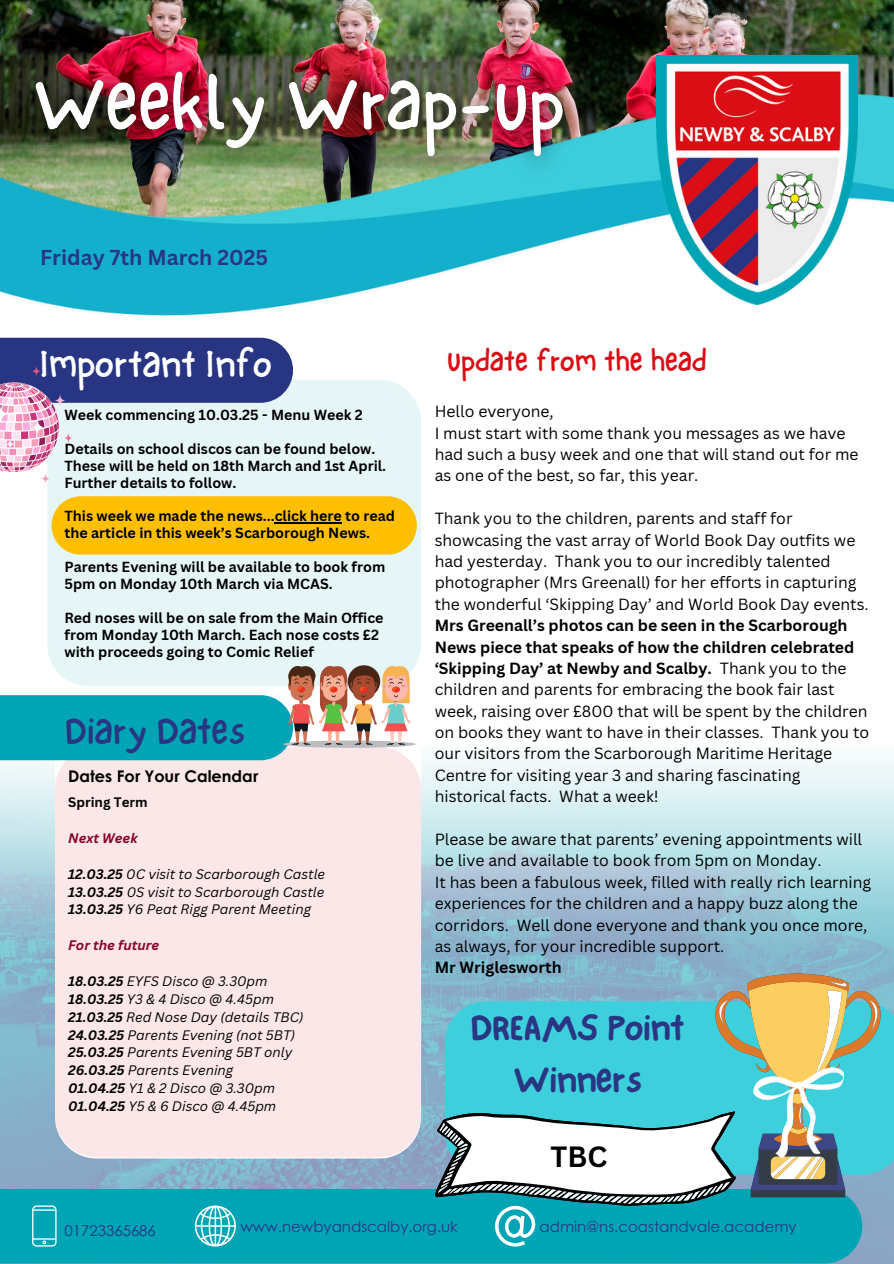
<style>
.page{position:relative;width:894px;height:1264px;background:#fff}
.page>*{position:absolute;margin:0;border:0;box-sizing:border-box;transform-origin:0 0}
.t1{font:39px "NF One Little Font Regular";color:#fff}
.t2{font:39px "NF One Little Font Regular";color:#2a3583}
.t3{font:37.5px/51.8px "NF One Little Font Bold";color:#2a3583;text-align:center}
.t4{font:30px "NF One Little Font Regular";color:#db0e16}
.t5{font:700 28.5px "Canva Sans";color:#000}
.t6{font:700 21px "Canva Sans";color:#2a3583}
.t7{font:700 16.2px "Century Gothic";color:#000}
.t8{font:15.75px/21.3px "Canva Sans";color:#000}
.t9{font:700 15.75px "Canva Sans";color:#000}
.t10{font:15px "Century Gothic";color:#2a3583}
.t11{font:700 14.25px/16.8px "Canva Sans";color:#000}
.t12{font:italic 13.35px "Canva Sans";color:#000}
.t13{font:italic 700 13.35px "Canva Sans";color:#87022e}
.t14{font:700 13.35px "Canva Sans";color:#000}
.s1{font-weight:700}
</style>
<div class="page">
<img style="left:0;top:0;width:893px;height:307px">
<img style="left:655px;top:56px;width:202px;height:248px">
<svg style="left:64px;top:307px;width:213px;height:9px;fill:#17b2cd"></svg>
<img style="left:0;top:757px;width:893px;height:475px">
<div style="left:47px;top:380px;width:373px;height:285px;background:#e6f6f7"></div>
<div style="left:55px;top:757px;width:366px;height:400px;background:#fbe7e8"></div>
<div style="left:0;top:1188px;width:861px;height:75px;background:#00a5b5"></div>
<svg style="left:32px;top:1205px;width:25px;height:41px"></svg>
<svg style="left:195px;top:1205px;width:41px;height:41px"></svg>
<svg style="left:435px;top:973px;width:451px;height:273px"></svg>
<svg style="left:40px;top:473px;width:11px;height:11px"></svg>
<svg style="left:0;top:338px;width:293px;height:134px;background:#9096bd"></svg>
<svg style="left:0;top:663px;width:415px;height:97px"></svg>
<div style="left:51px;top:496px;width:366px;height:58px;background:#febf00;border-radius:29px"></div>
<hr style="left:275px;top:522px;width:67px;height:1px;background:#000">
<img style="left:1px;top:39px;width:597px;height:154px">
<p class="t6" style="left:40px;top:243px;width:229px">Friday 7th March 2025</p>
<p class="t1" style="left:39px;top:340px;width:234px">Important Info</p>
<p class="t11" style="left:64px;top:406px;width:300px">Week commencing 10.03.25 - Menu Week 2</p>
<p class="t11" style="left:64px;top:440px;width:323px">Details on school discos can be found below.<br>These will be held on 18th March and 1st April.<br>Further details to follow.</p>
<p class="t11" style="left:64px;top:507px;width:332px">This week we made the news...click here to read the article in this week’s Scarborough News.</p>
<p class="t11" style="left:64px;top:558px;width:322px">Parents Evening will be available to book from<br>5pm on Monday 10th March via MCAS.</p>
<p class="t11" style="left:64px;top:609px;width:320px">Red noses will be on sale from the Main Office from Monday 10th March. Each nose costs £2 with proceeds going to Comic Relief</p>
<p class="t2" style="left:64px;top:707px;width:182px">Diary Dates</p>
<p class="t7" style="left:68px;top:764px;width:191px">Dates For Your Calendar</p>
<h3 class="t14" style="left:68px;top:793px;width:81px">Spring Term</h3>
<p class="t13" style="left:68px;top:828px;width:71px">Next Week</p>
<p class="t12" style="left:68px;top:864px;width:258px"><span class="s1">12.03.25</span> 0C visit to Scarborough Castle</p>
<p class="t12" style="left:68px;top:882px;width:258px"><span class="s1">13.03.25</span> 0S visit to Scarborough Castle</p>
<p class="t12" style="left:68px;top:900px;width:244px"><span class="s1">13.03.25</span> Y6 Peat Rigg Parent Meeting</p>
<p class="t13" style="left:68px;top:935px;width:92px">For the future</p>
<p class="t12" style="left:68px;top:971px;width:201px"><span class="s1">18.03.25</span> EYFS Disco @ 3.30pm</p>
<p class="t12" style="left:68px;top:989px;width:207px"><span class="s1">18.03.25</span> Y3 &amp; 4 Disco @ 4.45pm</p>
<p class="t12" style="left:68px;top:1007px;width:237px"><span class="s1">21.03.25</span> Red Nose Day (details TBC)</p>
<p class="t12" style="left:68px;top:1025px;width:228px"><span class="s1">24.03.25</span> Parents Evening (not 5BT)</p>
<p class="t12" style="left:68px;top:1043px;width:225px"><span class="s1">25.03.25</span> Parents Evening 5BT only</p>
<p class="t12" style="left:68px;top:1061px;width:166px"><span class="s1">26.03.25</span> Parents Evening</p>
<p class="t12" style="left:68px;top:1078px;width:208px"><span class="s1">01.04.25</span> Y1 &amp; 2 Disco @ 3.30pm</p>
<p class="t12" style="left:68px;top:1096px;width:209px"><span class="s1">01.04.25</span> Y5 &amp; 6 Disco @ 4.45pm</p>
<p class="t4" style="left:446px;top:343px;width:261px">Update from the head</p>
<h3 class="t8" style="left:434px;top:400px;width:120px">Hello everyone,</h3>
<p class="t8" style="left:434px;top:422px;width:425px">I must start with some thank you messages as we have had such a busy week and one that will stand out for me as one of the best, so far, this year.</p>
<h5 class="t8" style="left:434px;top:507px;width:436px">Thank you to the children, parents and staff for showcasing the vast array of World Book Day outfits we had yesterday. Thank you to our incredibly talented photographer (Mrs Greenall) for her efforts in capturing the wonderful ‘Skipping Day’ and World Book Day events.<br><span class="s1">Mrs Greenall’s photos can be seen in the Scarborough News piece that speaks of how the children celebrated ‘Skipping Day’ at Newby and Scalby.</span> Thank you to the children and parents for embracing the book fair last week, raising over £800 that will be spent by the children on books they want to have in their classes. Thank you to our visitors from the Scarborough Maritime Heritage Centre for visiting year 3 and sharing fascinating historical facts. What a week!</h5>
<p class="t8" style="left:434px;top:828px;width:429px">Please be aware that parents’ evening appointments will be live and available to book from 5pm on Monday.</p>
<p class="t8" style="left:434px;top:871px;width:438px">It has been a fabulous week, filled with really rich learning experiences for the children and a happy buzz along the corridors. Well done everyone and thank you once more, as always, for your incredible support.</p>
<p class="t9" style="left:434px;top:956px;width:128px">Mr Wriglesworth</p>
<p class="t3" style="left:470px;top:1001px;width:215px">DREAMS Point<br>Winners</p>
<p class="t5" style="left:550px;top:1136px;width:58px">TBC</p>
<h6 class="t10" style="left:64px;top:1220px;width:93px">01723365686</h6>
<p class="t10" style="left:240px;top:1216px;width:219px">www.newbyandscalby.org.uk</p>
<p class="t10" style="left:539px;top:1216px;width:258px">admin@ns.coastandvale.academy</p>
</div>
